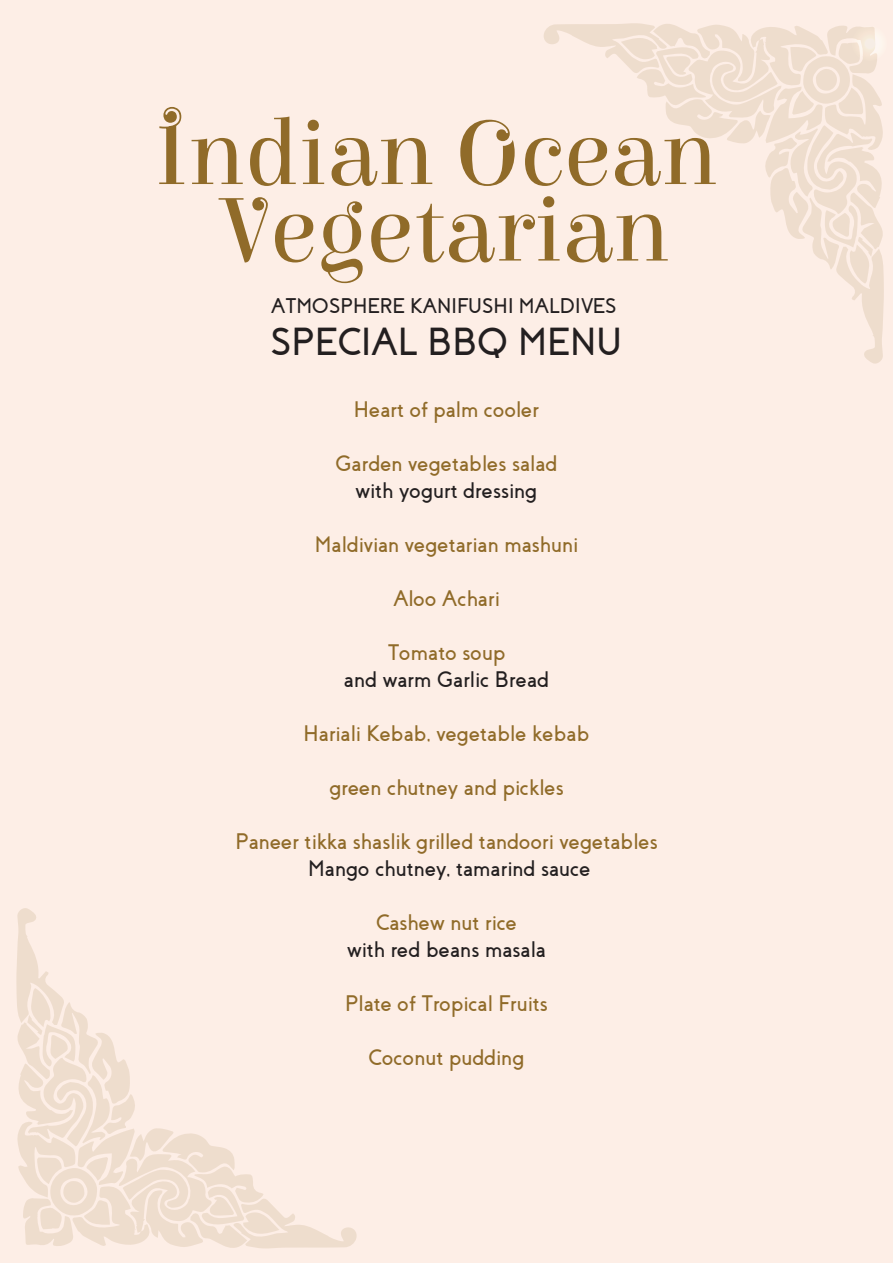
<style>
.page{position:relative;width:893px;height:1263px;background:#fdeee6}
.page>*{position:absolute;margin:0;border:0;box-sizing:border-box;transform-origin:0 0}
.t1{font:96px/76.5px "Elsie Swash Caps";color:#906b29;text-align:center}
.t2{font:700 39.15px "Coves";color:#231f20}
.t3{font:700 22.5px "Coves";color:#906b29}
.t4{font:700 22.5px "Coves";color:#231f20}
.t5{font:700 21.3px "Coves";color:#231f20}
</style>
<div class="page">
<svg style="left:16px;top:908px;width:341px;height:340px;background:#f8e9de"></svg>
<svg style="left:544px;top:23px;width:343px;height:341px;background:#f8e9df"></svg>
<h1 class="t1" style="left:154px;top:115px;width:565px">Indian Ocean<br>Vegetarian</h1>
<p class="t5" style="left:271px;top:294px;width:347px">ATMOSPHERE KANIFUSHI MALDIVES</p>
<h2 class="t2" style="left:271px;top:320px;width:353px">SPECIAL BBQ MENU</h2>
<p class="t3" style="left:354px;top:396px;width:187px">Heart of palm cooler</p>
<p class="t3" style="left:336px;top:450px;width:223px">Garden vegetables salad</p>
<p class="t4" style="left:356px;top:477px;width:183px">with yogurt dressing</p>
<p class="t3" style="left:315px;top:531px;width:265px">Maldivian vegetarian mashuni</p>
<p class="t3" style="left:393px;top:585px;width:108px">Aloo Achari</p>
<p class="t3" style="left:388px;top:639px;width:119px">Tomato soup</p>
<p class="t4" style="left:344px;top:666px;width:207px">and warm Garlic Bread</p>
<p class="t3" style="left:304px;top:720px;width:287px">Hariali Kebab, vegetable kebab</p>
<p class="t3" style="left:329px;top:774px;width:236px">green chutney and pickles</p>
<p class="t3" style="left:235px;top:828px;width:424px">Paneer tikka shaslik grilled tandoori vegetables</p>
<p class="t4" style="left:308px;top:855px;width:284px">Mango chutney, tamarind sauce</p>
<p class="t3" style="left:376px;top:909px;width:143px">Cashew nut rice</p>
<p class="t4" style="left:347px;top:936px;width:200px">with red beans masala</p>
<p class="t3" style="left:345px;top:990px;width:204px">Plate of Tropical Fruits</p>
<p class="t3" style="left:369px;top:1044px;width:157px">Coconut pudding</p>
</div>
